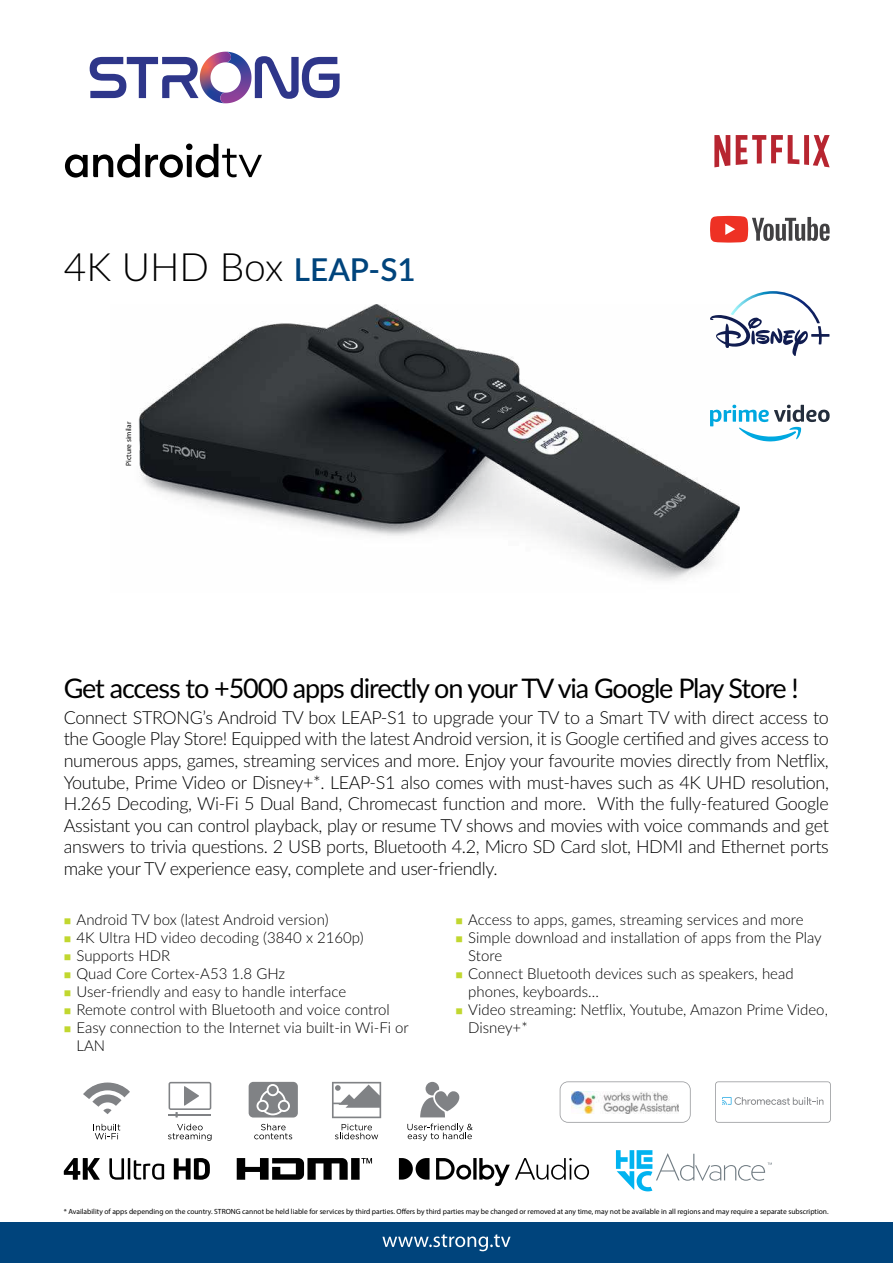
<style>
.page{position:relative;width:893px;height:1263px;background:#fff}
.page>*{position:absolute;margin:0;border:0;box-sizing:border-box;transform-origin:0 0}
.t1{font:300 39px "Lato";color:#000}
.t2{font:27px "Lato";letter-spacing:-.04em;color:#000}
.t3{font:300 18px/21.6px "Lato";letter-spacing:-.02em;color:#000;text-align:justify}
.t4{font:300 15px/18px "Lato";color:#000}
.t5{font:7.5px "Myriad Pro";color:#000}
.s1{font-weight:600;font-size:31.5px;color:#00447c}
</style>
<div class="page">
<div style="left:0;top:1222px;width:893px;height:41px;background:#00447c"></div>
<svg style="left:382px;top:1234px;width:129px;height:17px"></svg>
<svg style="left:255px;top:56px;width:85px;height:43px"></svg>
<svg style="left:90px;top:52px;width:151px;height:51px"></svg>
<svg style="left:407px;top:1123px;width:66px;height:17px"></svg>
<svg style="left:420px;top:1082px;width:39px;height:35px"></svg>
<svg style="left:169px;top:1082px;width:42px;height:35px"></svg>
<svg style="left:168px;top:1124px;width:44px;height:17px"></svg>
<svg style="left:254px;top:1124px;width:38px;height:15px"></svg>
<div style="left:249px;top:1082px;width:49px;height:35px;background:#808285;border-radius:5px"></div>
<svg style="left:256px;top:1084px;width:34px;height:31px"></svg>
<svg style="left:332px;top:1082px;width:49px;height:36px"></svg>
<svg style="left:335px;top:1124px;width:43px;height:15px"></svg>
<svg style="left:93px;top:1124px;width:27px;height:15px"></svg>
<svg style="left:83px;top:1082px;width:47px;height:32px"></svg>
<svg style="left:715px;top:1081px;width:116px;height:42px"></svg>
<svg style="left:560px;top:1081px;width:131px;height:42px"></svg>
<img style="left:571px;top:1091px;width:108px;height:22px">
<svg style="left:64px;top:1158px;width:36px;height:22px"></svg>
<svg style="left:109px;top:1158px;width:15px;height:22px"></svg>
<hr style="left:128px;top:1158px;width:2px;height:21px;background:#000">
<svg style="left:134px;top:1160px;width:30px;height:20px"></svg>
<svg style="left:174px;top:1158px;width:36px;height:22px"></svg>
<svg style="left:237px;top:1158px;width:135px;height:22px"></svg>
<svg style="left:399px;top:1158px;width:190px;height:28px"></svg>
<svg style="left:616px;top:1150px;width:156px;height:41px"></svg>
<img style="left:138px;top:304px;width:602px;height:277px">
<svg style="left:710px;top:216px;width:120px;height:27px"></svg>
<svg style="left:710px;top:291px;width:119px;height:65px"></svg>
<svg style="left:710px;top:405px;width:120px;height:37px"></svg>
<svg style="left:714px;top:135px;width:116px;height:32px"></svg>
<svg style="left:65px;top:144px;width:197px;height:34px"></svg>
<h1 class="t1" style="left:64px;top:240px;width:353px">4K UHD Box <span class="s1">LEAP-S1</span></h1>
<p class="t5" style="left:124px;top:466px;width:45px;rotate:-90deg">Picture similar</p>
<h2 class="t2" style="left:64px;top:669px;width:737px">Get access to +5000 apps directly on your TV via Google Play Store !</h2>
<p class="t3" style="left:64px;top:706px;width:767px">Connect STRONG’s Android TV box LEAP-S1 to upgrade your TV to a Smart TV with direct access to the Google Play Store! Equipped with the latest Android version, it is Google certified and gives access to numerous apps, games, streaming services and more. Enjoy your favourite movies directly from Netflix, Youtube, Prime Video or Disney+*. LEAP-S1 also comes with must-haves such as 4K UHD resolution, H.265 Decoding, Wi-Fi 5 Dual Band, Chromecast function and more. With the fully-featured Google Assistant you can control playback, play or resume TV shows and movies with voice commands and get answers to trivia questions. 2 USB ports, Bluetooth 4.2, Micro SD Card slot, HDMI and Ethernet ports make your TV experience easy, complete and user-friendly.</p>
<p class="t4" style="left:77px;top:910px;width:334px">Android TV box (latest Android version)<br>4K Ultra HD video decoding (3840 x 2160p)<br>Supports HDR<br>Quad Core Cortex-A53 1.8 GHz<br>User-friendly and easy to handle interface<br>Remote control with Bluetooth and voice control Easy connection to the Internet via built-in Wi-Fi or LAN</p>
<p class="t4" style="left:468px;top:910px;width:361px">Access to apps, games, streaming services and more Simple download and installation of apps from the Play Store<br>Connect Bluetooth devices such as speakers, head phones, keyboards…<br>Video streaming: Netflix, Youtube, Amazon Prime Video, Disney+*</p>
<p class="t5" style="left:64px;top:1207px;width:766px">* Availability of apps depending on the country. STRONG cannot be held liable for services by third parties. Offers by third parties may be changed or removed at any time, may not be available in all regions and may require a separate subscription.</p>
</div>
